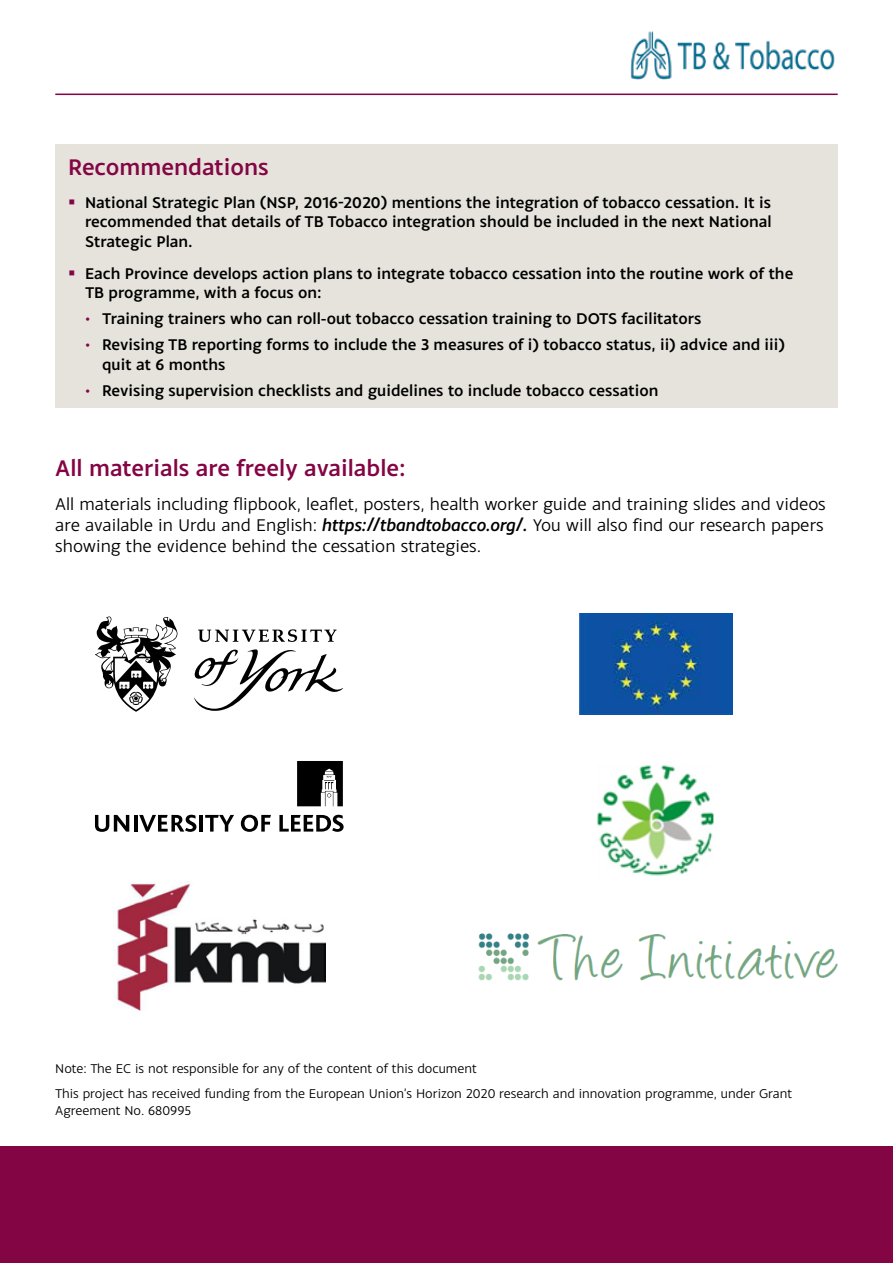
<style>
.page{position:relative;width:893px;height:1263px;background:#fff}
.page>*{position:absolute;margin:0;border:0;box-sizing:border-box;transform-origin:0 0}
.t1{font:500 24px "Monsal Gothic";color:#840544}
.t2{font:18px/21px "Monsal Gothic";color:#000;text-align:justify}
.t3{font:500 16.5px/19.5px "Monsal Gothic";color:#000}
.t4{font:13.5px/25px "Monsal Gothic";color:#000}
.s1{color:#840544}
.s2{font-weight:500;font-style:italic}
</style>
<div class="page">
<div style="left:55px;top:145px;width:783px;height:263px;background:#e5e3db"></div>
<div style="left:0;top:1146px;width:893px;height:117px;background:#840544"></div>
<svg style="left:193px;top:629px;width:150px;height:82px"></svg>
<svg style="left:95px;top:616px;width:82px;height:96px"></svg>
<svg style="left:297px;top:761px;width:46px;height:45px;background:#363636"></svg>
<svg style="left:95px;top:815px;width:34px;height:17px"></svg>
<hr style="left:134px;top:815px;width:3px;height:16px;background:#000">
<svg style="left:139px;top:815px;width:57px;height:17px"></svg>
<hr style="left:199px;top:815px;width:4px;height:16px;background:#000">
<svg style="left:205px;top:815px;width:29px;height:16px"></svg>
<svg style="left:241px;top:815px;width:30px;height:17px"></svg>
<svg style="left:279px;top:815px;width:65px;height:17px"></svg>
<img style="left:113px;top:881px;width:212px;height:129px">
<img style="left:580px;top:614px;width:152px;height:100px">
<img style="left:597px;top:765px;width:117px;height:111px">
<img style="left:478px;top:933px;width:360px;height:48px">
<img style="left:630px;top:31px;width:205px;height:49px">
<hr style="left:55px;top:94px;width:783px;height:1px;background:#840544">
<h1 class="t1" style="left:68px;top:152px;width:202px">Recommendations</h1>
<p class="t3" style="left:85px;top:192px;width:688px;text-align:justify;text-indent:-17px"><span class="s1">▪</span> National Strategic Plan (NSP, 2016-2020) mentions the integration of tobacco cessation. It is recommended that details of TB Tobacco integration should be included in the next National Strategic Plan.</p>
<p class="t3" style="left:85px;top:263px;width:710px;text-indent:-17px"><span class="s1">▪</span> Each Province develops action plans to integrate tobacco cessation into the routine work of the<br>TB programme, with a focus on:</p>
<p class="t3" style="left:85px;top:309px;width:618px"><span class="s1">•</span> Training trainers who can roll-out tobacco cessation training to DOTS facilitators</p>
<p class="t3" style="left:102px;top:334px;width:685px;text-indent:-17px"><span class="s1">•</span> Revising TB reporting forms to include the 3 measures of i) tobacco status, ii) advice and iii) quit at 6 months</p>
<p class="t3" style="left:85px;top:380px;width:575px"><span class="s1">•</span> Revising supervision checklists and guidelines to include tobacco cessation</p>
<h1 class="t1" style="left:55px;top:453px;width:352px">All materials are freely available:</h1>
<p class="t2" style="left:55px;top:492px;width:772px">All materials including flipbook, leaflet, posters, health worker guide and training slides and videos are available in Urdu and English: <span class="s2">https://tbandtobacco.org/.</span> You will also find our research papers showing the evidence behind the cessation strategies.</p>
<p class="t4" style="left:55px;top:1056px;width:738px">Note: The EC is not responsible for any of the content of this document<br>This project has received funding from the European Union’s Horizon 2020 research and innovation programme, under Grant</p>
<p class="t4" style="left:55px;top:1097px;width:137px">Agreement No. 680995</p>
</div>
